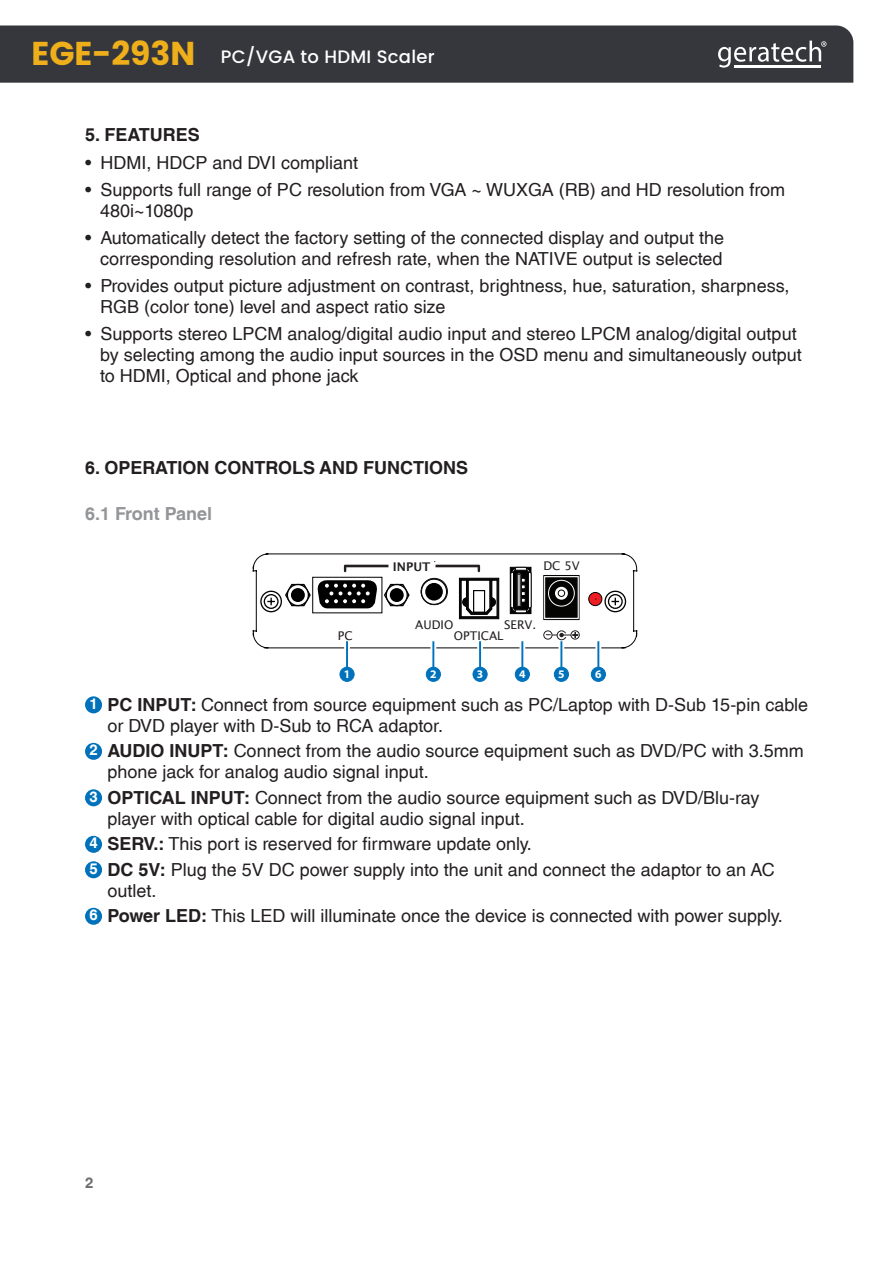
<style>
.page{position:relative;width:893px;height:1263px;background:#fff}
.page>*{position:absolute;margin:0;border:0;box-sizing:border-box;transform-origin:0 0}
.Callout_List{font:18px/21px "Helvetica LT Std";color:#231f20}
.Paragraph_Header{font:700 18px "Helvetica LT Std";color:#231f20}
.t1{font:500 18px "Poppins";letter-spacing:.015em;color:#fff}
.Sub_Header{font:700 18px "Helvetica LT Std";color:#939598}
.Diagram_Callouts{font:700 15px "Helvetica LT Std";color:#fff}
.t2{font:700 15px "Helvetica LT Std";color:#6c6d70}
.t3{font:12px "Lucida Sans";color:#231f20}
.t4{font:600 12px "Lucida Sans";color:#231f20}
.t5{font:700 11.55px "Myriad Pro";color:#fff}
.s1{font-weight:700;font-size:33px;color:#eeaf1b}
.s2{font-weight:700}
</style>
<div class="page">
<div style="left:0;top:25px;width:853px;height:58px;background:#36373d"></div>
<svg style="left:718px;top:41px;width:108px;height:27px"></svg>
<hr style="left:762px;top:65px;width:30px;height:2px;background:#fff">
<hr style="left:792px;top:65px;width:29px;height:2px;background:#fff">
<hr style="left:734px;top:65px;width:28px;height:2px;background:#fff">
<svg style="left:253px;top:553px;width:384px;height:96px"></svg>
<div style="left:344px;top:641px;width:6px;height:31px;background:#fff"></div>
<hr style="left:346px;top:641px;width:2px;height:31px;background:#0072bc">
<div style="left:340px;top:667px;width:14px;height:14px;background:#0072bc;border-radius:50%"></div>
<div style="left:339px;top:667px;width:16px;height:15px;border:1px solid #0072bc;border-radius:50%"></div>
<svg style="left:430px;top:641px;width:6px;height:26px"></svg>
<hr style="left:432px;top:641px;width:2px;height:31px;background:#0072bc">
<div style="left:426px;top:667px;width:14px;height:14px;background:#0072bc;border-radius:50%"></div>
<div style="left:426px;top:667px;width:15px;height:15px;border:1px solid #0072bc;border-radius:50%"></div>
<div style="left:477px;top:641px;width:6px;height:31px;background:#f3f8fb"></div>
<hr style="left:479px;top:641px;width:2px;height:31px;background:#0072bc">
<div style="left:473px;top:667px;width:14px;height:14px;background:#0072bc;border-radius:50%"></div>
<div style="left:472px;top:667px;width:16px;height:15px;border:1px solid #0072bc;border-radius:50%"></div>
<svg style="left:519px;top:641px;width:6px;height:26px"></svg>
<hr style="left:521px;top:641px;width:2px;height:31px;background:#0072bc">
<div style="left:515px;top:667px;width:14px;height:14px;background:#0072bc;border-radius:50%"></div>
<div style="left:515px;top:667px;width:15px;height:15px;border:1px solid #0072bc;border-radius:50%"></div>
<svg style="left:558px;top:641px;width:6px;height:26px"></svg>
<hr style="left:560px;top:641px;width:2px;height:31px;background:#0072bc">
<div style="left:554px;top:667px;width:14px;height:14px;background:#0072bc;border-radius:50%"></div>
<div style="left:554px;top:667px;width:15px;height:15px;border:1px solid #0072bc;border-radius:50%"></div>
<svg style="left:595px;top:641px;width:6px;height:26px"></svg>
<hr style="left:597px;top:641px;width:2px;height:31px;background:#0072bc">
<div style="left:591px;top:667px;width:14px;height:14px;background:#0072bc;border-radius:50%"></div>
<div style="left:591px;top:667px;width:15px;height:15px;border:1px solid #0072bc;border-radius:50%"></div>
<div style="left:85px;top:696px;width:17px;height:17px;background:#0072bc;border-radius:50%"></div>
<div style="left:85px;top:743px;width:17px;height:17px;background:#0072bc;border-radius:50%"></div>
<div style="left:85px;top:789px;width:17px;height:17px;background:#0072bc;border-radius:50%"></div>
<div style="left:85px;top:836px;width:17px;height:17px;background:#0072bc;border-radius:50%"></div>
<div style="left:85px;top:861px;width:17px;height:17px;background:#0072bc;border-radius:50%"></div>
<div style="left:85px;top:908px;width:17px;height:17px;background:#0072bc;border-radius:50%"></div>
<p class="t1" style="left:31px;top:46px;width:405px"><span class="s1">EGE-293N</span> PC/VGA to HDMI Scaler</p>
<p class="Paragraph_Header" style="left:85px;top:123px;width:116px">5. FEATURES</p>
<p class="Callout_List" style="left:85px;top:152px;width:275px">• HDMI, HDCP and DVI compliant</p>
<p class="Callout_List" style="left:100px;top:179px;width:687px;text-indent:-15px">• Supports full range of PC resolution from VGA ~ WUXGA (RB) and HD resolution from<br>480i~1080p</p>
<p class="Callout_List" style="left:85px;top:227px;width:641px;text-align:right">• Automatically detect the factory setting of the connected display and output the corresponding resolution and refresh rate, when the NATIVE output is selected</p>
<p class="Callout_List" style="left:100px;top:275px;width:691px;text-indent:-15px">• Provides output picture adjustment on contrast, brightness, hue, saturation, sharpness,<br>RGB (color tone) level and aspect ratio size</p>
<p class="Callout_List" style="left:100px;top:323px;width:703px;text-indent:-15px">• Supports stereo LPCM analog/digital audio input and stereo LPCM analog/digital output by selecting among the audio input sources in the OSD menu and simultaneously output to HDMI, Optical and phone jack</p>
<p class="Paragraph_Header" style="left:85px;top:456px;width:385px">6. OPERATION CONTROLS AND FUNCTIONS</p>
<p class="Sub_Header" style="left:85px;top:503px;width:129px">6.1 Front Panel</p>
<p class="t4" style="left:393px;top:560px;width:39px">INPUT</p>
<p class="t3" style="left:543px;top:559px;width:38px">DC 5V</p>
<p class="t3" style="left:338px;top:629px;width:16px">PC</p>
<p class="t3" style="left:415px;top:618px;width:40px">AUDIO</p>
<p class="t3" style="left:504px;top:618px;width:34px">SERV.</p>
<p class="t3" style="left:454px;top:629px;width:51px">OPTICAL</p>
<p class="t5" style="left:344px;top:666px;width:8px">1</p>
<p class="t5" style="left:430px;top:666px;width:8px">2</p>
<p class="t5" style="left:477px;top:666px;width:8px">3</p>
<p class="t5" style="left:519px;top:666px;width:8px">4</p>
<p class="t5" style="left:558px;top:666px;width:8px">5</p>
<p class="t5" style="left:595px;top:666px;width:8px">6</p>
<p class="Diagram_Callouts" style="left:89px;top:694px;width:10px">1</p>
<p class="Callout_List" style="left:108px;top:694px;width:702px"><span class="s2">PC INPUT:</span> Connect from source equipment such as PC/Laptop with D-Sub 15-pin cable or DVD player with D-Sub to RCA adaptor.</p>
<p class="Diagram_Callouts" style="left:89px;top:741px;width:10px">2</p>
<p class="Callout_List" style="left:108px;top:740px;width:698px"><span class="s2">AUDIO INUPT:</span> Connect from the audio source equipment such as DVD/PC with 3.5mm phone jack for analog audio signal input.</p>
<p class="Diagram_Callouts" style="left:89px;top:787px;width:10px">3</p>
<p class="Callout_List" style="left:108px;top:787px;width:653px"><span class="s2">OPTICAL INPUT:</span> Connect from the audio source equipment such as DVD/Blu-ray player with optical cable for digital audio signal input.</p>
<p class="Diagram_Callouts" style="left:89px;top:834px;width:10px">4</p>
<p class="Callout_List" style="left:108px;top:833px;width:426px"><span class="s2">SERV.:</span> This port is reserved for firmware update only.</p>
<p class="Diagram_Callouts" style="left:89px;top:859px;width:10px">5</p>
<p class="Callout_List" style="left:108px;top:859px;width:669px"><span class="s2">DC 5V:</span> Plug the 5V DC power supply into the unit and connect the adaptor to an AC outlet.</p>
<p class="Diagram_Callouts" style="left:89px;top:906px;width:10px">6</p>
<p class="Callout_List" style="left:108px;top:905px;width:677px"><span class="s2">Power LED:</span> This LED will illuminate once the device is connected with power supply.</p>
<p class="t2" style="left:85px;top:1173px;width:10px">2</p>
</div>
